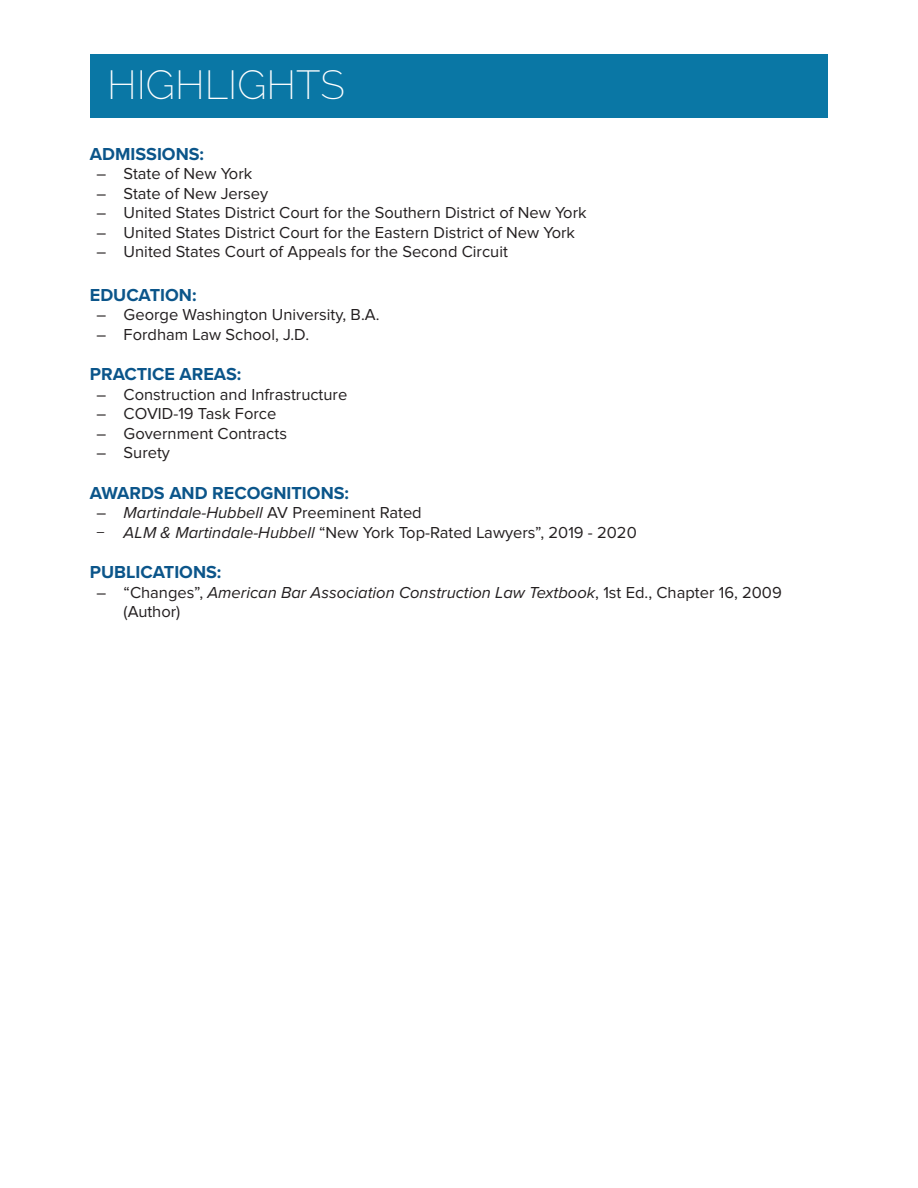
<style>
.page{position:relative;width:918px;height:1188px;background:#fff}
.page>*{position:absolute;margin:0;border:0;box-sizing:border-box;transform-origin:0 0}
.t1{font:200 40.5px "Raleway";color:#fff}
.text{font:700 18px "Proxima Nova";color:#0b558a}
.t2{font:16.5px "Proxima Nova";color:#231f20}
.t3{font:italic 16.5px/19.5px "Proxima Nova";color:#231f20}
.s1{font-style:italic}
.s2{font-style:normal}
</style>
<div class="page">
<div style="left:90px;top:54px;width:738px;height:63px;background:#0a77a5"></div>
<p class="t1" style="left:107px;top:61px;width:239px">HIGHLIGHTS</p>
<p class="text" style="left:90px;top:143px;width:116px">ADMISSIONS:</p>
<p class="t2" style="left:97px;top:165px;width:157px">– State of New York</p>
<p class="t2" style="left:97px;top:184px;width:173px">– State of New Jersey</p>
<p class="t2" style="left:97px;top:204px;width:492px">– United States District Court for the Southern District of New York</p>
<p class="t2" style="left:97px;top:223px;width:480px">– United States District Court for the Eastern District of New York</p>
<p class="t2" style="left:97px;top:243px;width:413px">– United States Court of Appeals for the Second Circuit</p>
<p class="text" style="left:90px;top:284px;width:108px">EDUCATION:</p>
<p class="t2" style="left:97px;top:306px;width:284px">– George Washington University, B.A.</p>
<p class="t2" style="left:97px;top:325px;width:214px">– Fordham Law School, J.D.</p>
<p class="text" style="left:90px;top:364px;width:153px">PRACTICE AREAS:</p>
<p class="t2" style="left:97px;top:385px;width:252px">– Construction and Infrastructure</p>
<p class="t2" style="left:97px;top:405px;width:181px">– COVID-19 Task Force</p>
<p class="t2" style="left:97px;top:424px;width:192px">– Government Contracts</p>
<p class="t2" style="left:97px;top:444px;width:75px">– Surety</p>
<p class="text" style="left:90px;top:482px;width:261px">AWARDS AND RECOGNITIONS:</p>
<p class="t2" style="left:97px;top:504px;width:327px">– <span class="s1">Martindale-Hubbell</span> AV Preeminent Rated</p>
<p class="t2" style="left:97px;top:523px;width:542px">− <span class="s1">ALM &amp; Martindale-Hubbell</span> “New York Top-Rated Lawyers”, 2019 - 2020</p>
<p class="text" style="left:90px;top:562px;width:133px">PUBLICATIONS:</p>
<p class="t3" style="left:124px;top:583px;width:660px;text-indent:-27px"><span class="s2">– “Changes”,</span> American Bar Association Construction Law Textbook<span class="s2">, 1st Ed., Chapter 16, 2009 (Author)</span></p>
</div>
